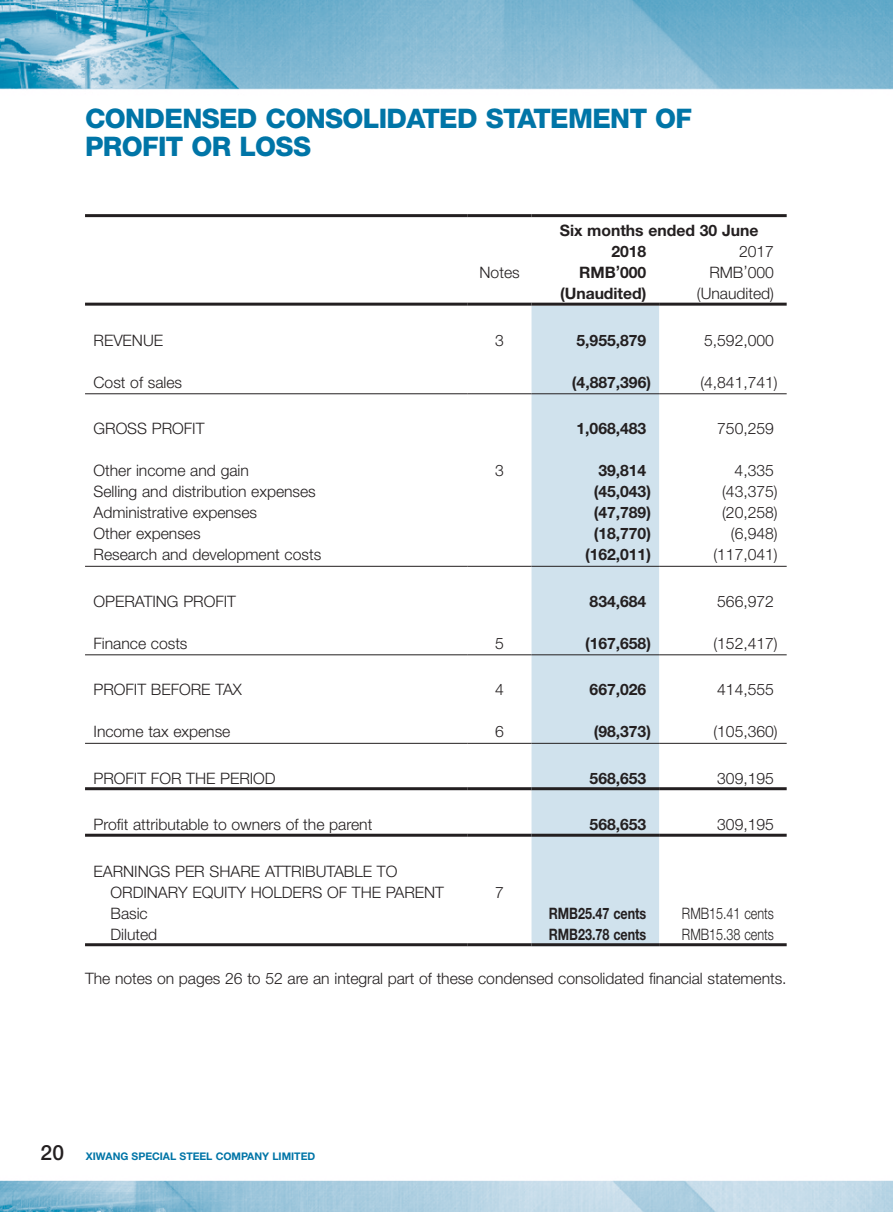
<style>
.page{position:relative;width:893px;height:1212px;background:#fff}
.page>*{position:absolute;margin:0;border:0;box-sizing:border-box;transform-origin:0 0}
.t1{font:800 27px "Helvetica Neue LT Std";letter-spacing:-.025em;color:#0075a7}
.Body_Text{font:300 15.75px/21px "Helvetica Neue LT Std";color:#231f20}
.Body_Text-2{font:700 15.75px "Helvetica Neue LT Std";color:#231f20}
.Body_Text-3{font:700 15.75px "Helvetica Neue LT Std";color:#231f20;scale:.8 1}
.Body_Text-4{font:300 15.75px "Helvetica Neue LT Std";color:#231f20;scale:.8 1}
.t2{font:700 10.5px "Helvetica Neue LT Std";color:#0075a7}
.s1{font-weight:500;font-size:21px;color:#231f20}
</style>
<div class="page">
<img style="left:0;top:0;width:893px;height:1212px">
<div style="left:531px;top:306px;width:128px;height:637px;background:#d0e2ed"></div>
<hr style="left:85px;top:214px;width:383px;height:3px;background:#231f20">
<hr style="left:468px;top:214px;width:63px;height:3px;background:#231f20">
<hr style="left:531px;top:214px;width:256px;height:3px;background:#231f20">
<hr style="left:85px;top:303px;width:383px;height:3px;background:#231f20">
<hr style="left:468px;top:303px;width:63px;height:3px;background:#231f20">
<hr style="left:531px;top:303px;width:128px;height:3px;background:#231f20">
<hr style="left:659px;top:303px;width:128px;height:3px;background:#231f20">
<hr style="left:85px;top:393px;width:383px;height:1px;background:#231f20">
<hr style="left:468px;top:393px;width:63px;height:1px;background:#231f20">
<hr style="left:531px;top:393px;width:128px;height:1px;background:#231f20">
<hr style="left:659px;top:393px;width:128px;height:1px;background:#231f20">
<hr style="left:85px;top:566px;width:383px;height:1px;background:#231f20">
<hr style="left:468px;top:566px;width:63px;height:1px;background:#231f20">
<hr style="left:531px;top:566px;width:128px;height:1px;background:#231f20">
<hr style="left:659px;top:566px;width:128px;height:1px;background:#231f20">
<hr style="left:85px;top:654px;width:383px;height:1px;background:#231f20">
<hr style="left:468px;top:654px;width:63px;height:1px;background:#231f20">
<hr style="left:531px;top:654px;width:128px;height:1px;background:#231f20">
<hr style="left:659px;top:654px;width:128px;height:1px;background:#231f20">
<hr style="left:85px;top:743px;width:383px;height:1px;background:#231f20">
<hr style="left:468px;top:743px;width:63px;height:1px;background:#231f20">
<hr style="left:531px;top:743px;width:128px;height:1px;background:#231f20">
<hr style="left:659px;top:743px;width:128px;height:1px;background:#231f20">
<hr style="left:85px;top:787px;width:383px;height:3px;background:#231f20">
<hr style="left:468px;top:787px;width:63px;height:3px;background:#231f20">
<hr style="left:531px;top:787px;width:128px;height:3px;background:#231f20">
<hr style="left:659px;top:787px;width:128px;height:3px;background:#231f20">
<hr style="left:85px;top:834px;width:383px;height:3px;background:#231f20">
<hr style="left:468px;top:834px;width:63px;height:3px;background:#231f20">
<hr style="left:531px;top:834px;width:128px;height:3px;background:#231f20">
<hr style="left:659px;top:834px;width:128px;height:3px;background:#231f20">
<hr style="left:85px;top:943px;width:383px;height:3px;background:#231f20">
<hr style="left:468px;top:943px;width:63px;height:3px;background:#231f20">
<hr style="left:531px;top:943px;width:128px;height:3px;background:#231f20">
<hr style="left:659px;top:943px;width:128px;height:3px;background:#231f20">
<p class="t1" style="left:85px;top:102px;width:609px">CONDENSED CONSOLIDATED STATEMENT OF</p>
<p class="t1" style="left:85px;top:131px;width:227px">PROFIT OR LOSS</p>
<p class="Body_Text-2" style="left:560px;top:221px;width:200px">Six months ended 30 June</p>
<p class="Body_Text-2" style="left:611px;top:242px;width:36px">2018</p>
<p class="Body_Text" style="left:739px;top:241px;width:36px">2017</p>
<p class="Body_Text" style="left:480px;top:262px;width:42px">Notes</p>
<p class="Body_Text-2" style="left:579px;top:263px;width:69px">RMB’000</p>
<p class="Body_Text" style="left:709px;top:262px;width:66px">RMB’000</p>
<p class="Body_Text-2" style="left:560px;top:284px;width:88px">(Unaudited)</p>
<p class="Body_Text" style="left:697px;top:283px;width:78px">(Unaudited)</p>
<p class="Body_Text" style="left:94px;top:329px;width:71px">REVENUE</p>
<p class="Body_Text" style="left:495px;top:329px;width:10px">3</p>
<p class="Body_Text-2" style="left:577px;top:330px;width:71px">5,955,879</p>
<p class="Body_Text" style="left:704px;top:329px;width:71px">5,592,000</p>
<p class="Body_Text" style="left:94px;top:371px;width:90px">Cost of sales</p>
<p class="Body_Text-2" style="left:572px;top:372px;width:81px">(4,887,396)</p>
<p class="Body_Text" style="left:700px;top:371px;width:79px">(4,841,741)</p>
<p class="Body_Text" style="left:94px;top:418px;width:112px">GROSS PROFIT</p>
<p class="Body_Text-2" style="left:577px;top:419px;width:71px">1,068,483</p>
<p class="Body_Text" style="left:717px;top:418px;width:58px">750,259</p>
<p class="Body_Text" style="left:94px;top:460px;width:157px">Other income and gain</p>
<p class="Body_Text" style="left:495px;top:460px;width:10px">3</p>
<p class="Body_Text-2" style="left:598px;top:461px;width:50px">39,814</p>
<p class="Body_Text" style="left:735px;top:460px;width:41px">4,335</p>
<p class="Body_Text" style="left:94px;top:481px;width:224px">Selling and distribution expenses</p>
<p class="Body_Text-2" style="left:594px;top:482px;width:59px">(45,043)</p>
<p class="Body_Text" style="left:722px;top:481px;width:57px">(43,375)</p>
<p class="Body_Text" style="left:94px;top:502px;width:165px">Administrative expenses</p>
<p class="Body_Text-2" style="left:594px;top:503px;width:59px">(47,789)</p>
<p class="Body_Text" style="left:722px;top:502px;width:57px">(20,258)</p>
<p class="Body_Text" style="left:94px;top:523px;width:109px">Other expenses</p>
<p class="Body_Text-2" style="left:594px;top:524px;width:59px">(18,770)</p>
<p class="Body_Text" style="left:731px;top:523px;width:48px">(6,948)</p>
<p class="Body_Text" style="left:94px;top:544px;width:229px">Research and development costs</p>
<p class="Body_Text-2" style="left:585px;top:545px;width:67px">(162,011)</p>
<p class="Body_Text" style="left:713px;top:544px;width:66px">(117,041)</p>
<p class="Body_Text" style="left:94px;top:590px;width:144px">OPERATING PROFIT</p>
<p class="Body_Text-2" style="left:590px;top:591px;width:58px">834,684</p>
<p class="Body_Text" style="left:717px;top:590px;width:58px">566,972</p>
<p class="Body_Text" style="left:94px;top:632px;width:95px">Finance costs</p>
<p class="Body_Text" style="left:495px;top:632px;width:10px">5</p>
<p class="Body_Text-2" style="left:585px;top:633px;width:67px">(167,658)</p>
<p class="Body_Text" style="left:713px;top:632px;width:66px">(152,417)</p>
<p class="Body_Text" style="left:94px;top:679px;width:150px">PROFIT BEFORE TAX</p>
<p class="Body_Text" style="left:495px;top:679px;width:10px">4</p>
<p class="Body_Text-2" style="left:590px;top:680px;width:58px">667,026</p>
<p class="Body_Text" style="left:717px;top:679px;width:58px">414,555</p>
<p class="Body_Text" style="left:94px;top:721px;width:138px">Income tax expense</p>
<p class="Body_Text" style="left:495px;top:721px;width:10px">6</p>
<p class="Body_Text-2" style="left:594px;top:722px;width:59px">(98,373)</p>
<p class="Body_Text" style="left:713px;top:721px;width:66px">(105,360)</p>
<p class="Body_Text" style="left:94px;top:767px;width:184px">PROFIT FOR THE PERIOD</p>
<p class="Body_Text-2" style="left:590px;top:768px;width:58px">568,653</p>
<p class="Body_Text" style="left:717px;top:767px;width:58px">309,195</p>
<p class="Body_Text" style="left:94px;top:814px;width:280px">Profit attributable to owners of the parent</p>
<p class="Body_Text-2" style="left:590px;top:815px;width:58px">568,653</p>
<p class="Body_Text" style="left:717px;top:814px;width:58px">309,195</p>
<p class="Body_Text" style="left:111px;top:860px;width:335px;text-indent:-17px">EARNINGS PER SHARE ATTRIBUTABLE TO<br>ORDINARY EQUITY HOLDERS OF THE PARENT</p>
<p class="Body_Text" style="left:495px;top:881px;width:10px">7</p>
<p class="Body_Text" style="left:111px;top:902px;width:39px">Basic</p>
<p class="Body_Text-3" style="left:549px;top:903px;width:123px">RMB25.47 cents</p>
<p class="Body_Text-4" style="left:682px;top:903px;width:116px">RMB15.41 cents</p>
<p class="Body_Text" style="left:111px;top:923px;width:48px">Diluted</p>
<p class="Body_Text-3" style="left:549px;top:924px;width:123px">RMB23.78 cents</p>
<p class="Body_Text-4" style="left:682px;top:924px;width:116px">RMB15.38 cents</p>
<p class="Body_Text" style="left:85px;top:968px;width:703px">The notes on pages 26 to 52 are an integral part of these condensed consolidated financial statements.</p>
<p class="t2" style="left:40px;top:1149px;width:276px"><span class="s1">20</span> XIWANG SPECIAL STEEL COMPANY LIMITED</p>
</div>
